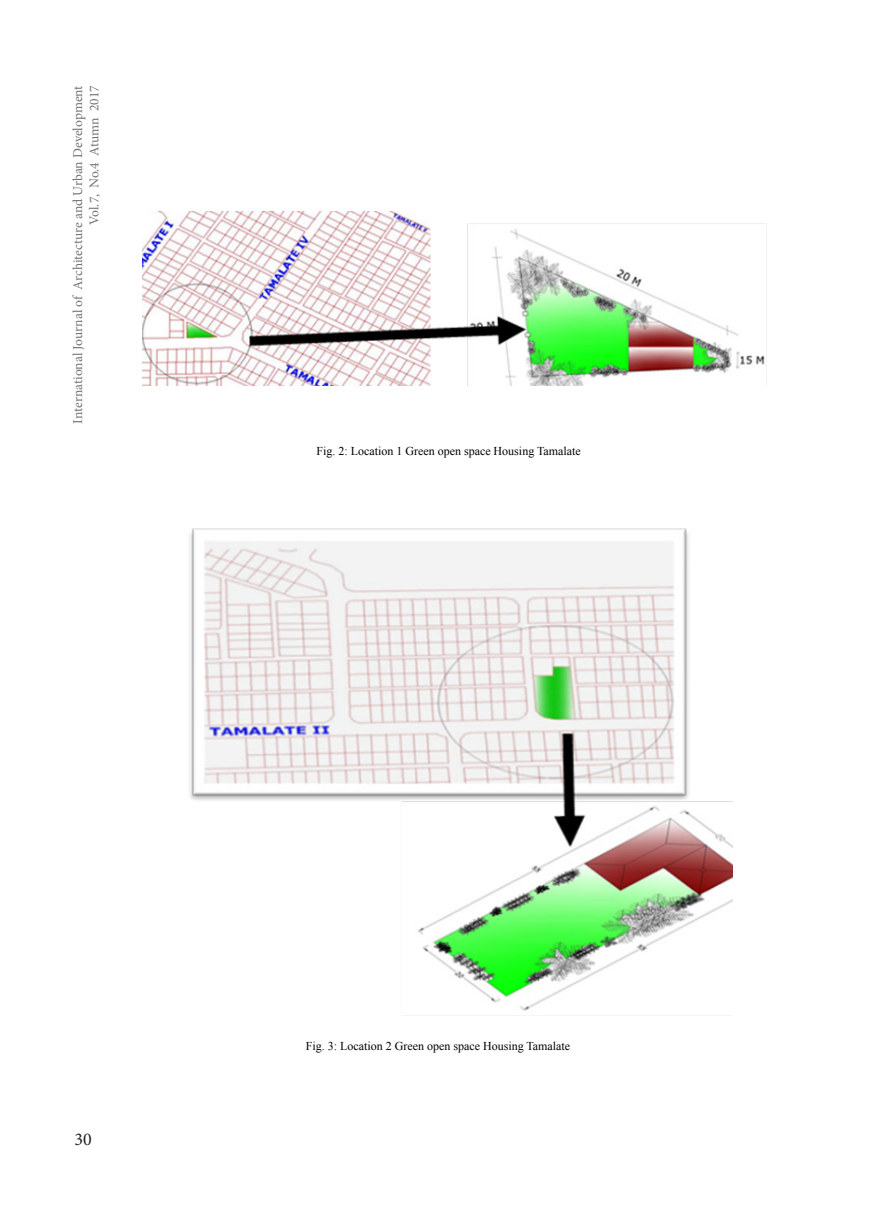
<style>
.page{position:relative;width:893px;height:1212px;background:#fff}
.page>*{position:absolute;margin:0;border:0;box-sizing:border-box;transform-origin:0 0}
.t1{font:18px "Minion Pro";color:#231f20}
.t2{font:13.5px/16.2px "Minion Pro";letter-spacing:-.005em;color:#737370;text-align:right}
.abstract{font:12px "Times New Roman";color:#000}
</style>
<div class="page">
<img style="left:189px;top:528px;width:543px;height:483px">
<img style="left:142px;top:211px;width:625px;height:175px">
<p class="t2" style="left:70px;top:423px;width:339px;rotate:-90deg">International Journal of Architecture and Urban Development<br>Vol.7, No.4 Atumn 2017</p>
<p class="abstract" style="left:316px;top:443px;width:266px">Fig. 2: Location 1 Green open space Housing Tamalate</p>
<h1 class="t1" style="left:74px;top:1127px;width:19px">30</h1>
<p class="abstract" style="left:306px;top:1038px;width:266px">Fig. 3: Location 2 Green open space Housing Tamalate</p>
</div>
